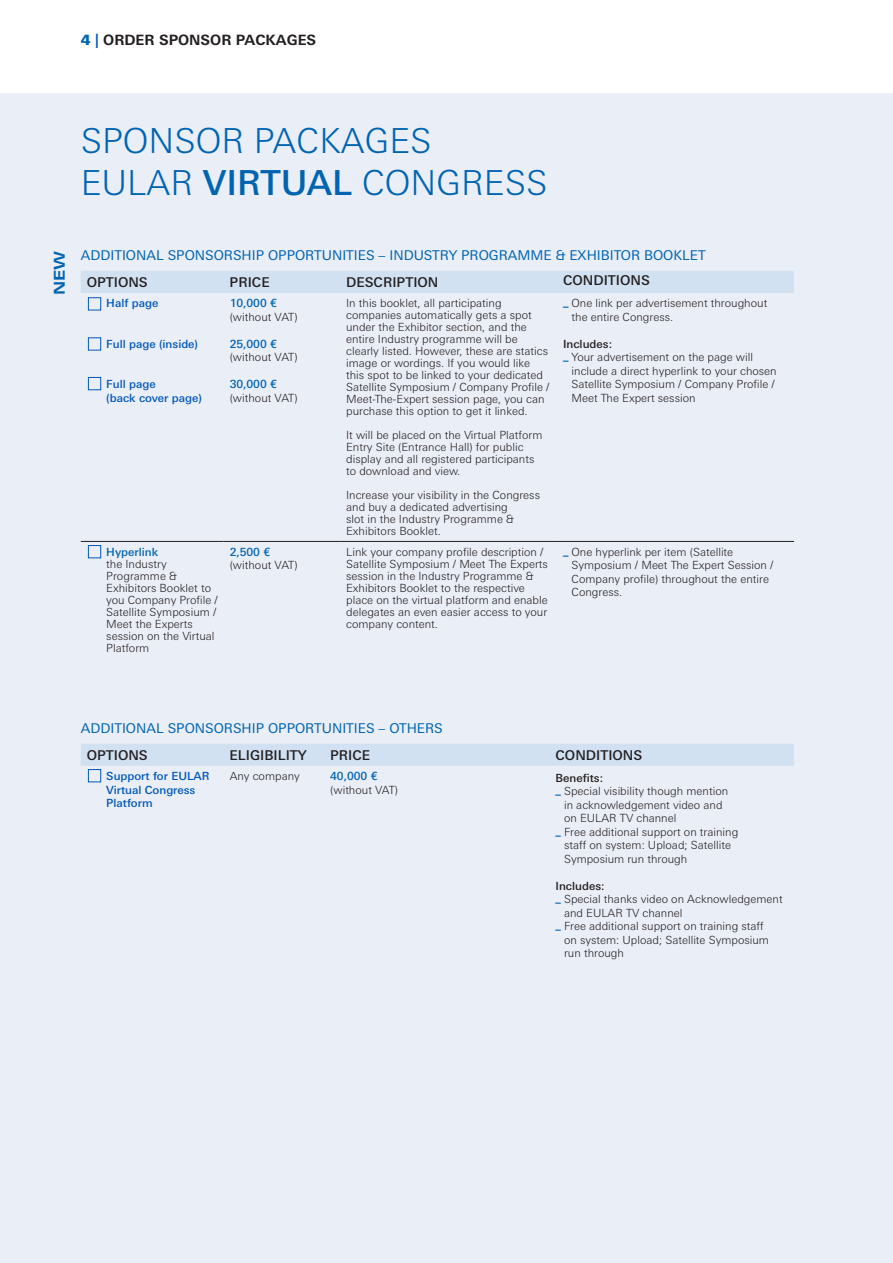
<style>
.page{position:relative;width:893px;height:1263px;background:#fff}
.page>*{position:absolute;margin:0;border:0;box-sizing:border-box;transform-origin:0 0}
.t1{font:300 34.5px/41.4px "Univers Next Pro";color:#0164b1}
.t2{font:700 expanded 15px "Univers Next Pro";color:#0164b1}
.t3{font:700 14.25px "Univers Next Pro";color:#231f20}
.t4{font:13.5px "Univers Next Pro";color:#0164b1}
.t5{font:500 13.5px "Univers Next Pro";color:#231f20}
.t6{font:300 11.25px/12px "Univers Next Pro";color:#231f20}
.t7{font:500 11.25px/13.5px "Univers Next Pro";color:#0057b8}
.t8{font:500 11.25px "Univers Next Pro";color:#0164b1}
.t9{font:500 11.25px "Univers Next Pro";color:#231f20}
.s1{font-weight:900;color:#0164b1}
.s2{color:#0057b8}
.s3{font-weight:500}
</style>
<div class="page">
<div style="left:0;top:94px;width:893px;height:1169px;background:#eaeef7"></div>
<div style="left:81px;top:744px;width:713px;height:22px;background:#d1e1f2"></div>
<div style="left:88px;top:769px;width:13px;height:13px;border:1px solid #0057b8"></div>
<div style="left:81px;top:271px;width:713px;height:22px;background:#d1e1f2"></div>
<hr style="left:81px;top:541px;width:143px;height:1px;background:#231f20">
<hr style="left:224px;top:541px;width:116px;height:1px;background:#231f20">
<hr style="left:340px;top:541px;width:217px;height:1px;background:#231f20">
<hr style="left:557px;top:541px;width:237px;height:1px;background:#231f20">
<div style="left:88px;top:337px;width:13px;height:13px;border:1px solid #0057b8"></div>
<div style="left:88px;top:545px;width:13px;height:13px;border:1px solid #0057b8"></div>
<div style="left:88px;top:297px;width:13px;height:13px;border:1px solid #0057b8"></div>
<div style="left:88px;top:377px;width:13px;height:13px;border:1px solid #0057b8"></div>
<p class="t3" style="left:81px;top:32px;width:237px"><span class="s1">4</span> <span class="s2">|</span> ORDER SPONSOR PACKAGES</p>
<h1 class="t1" style="left:81px;top:120px;width:468px">SPONSOR PACKAGES<br>EULAR <span class="s3">VIRTUAL</span> CONGRESS</h1>
<h2 class="t2" style="left:51px;top:295px;width:46px;rotate:-90deg">NEW</h2>
<p class="t4" style="left:81px;top:247px;width:626px">ADDITIONAL SPONSORSHIP OPPORTUNITIES – INDUSTRY PROGRAMME &amp; EXHIBITOR BOOKLET</p>
<p class="t5" style="left:87px;top:274px;width:63px">OPTIONS</p>
<p class="t5" style="left:230px;top:274px;width:42px">PRICE</p>
<p class="t5" style="left:346px;top:274px;width:94px">DESCRIPTION</p>
<p class="t5" style="left:563px;top:272px;width:88px">CONDITIONS</p>
<p class="t7" style="left:106px;top:297px;width:54px">Half page</p>
<p class="t7" style="left:106px;top:337px;width:93px">Full page (inside)</p>
<p class="t7" style="left:106px;top:378px;width:97px">Full page<br>(back cover page)</p>
<p class="t8" style="left:230px;top:297px;width:49px">10,000 €</p>
<p class="t6" style="left:230px;top:311px;width:69px">(without VAT)</p>
<p class="t8" style="left:230px;top:337px;width:49px">25,000 €</p>
<p class="t6" style="left:230px;top:351px;width:69px">(without VAT)</p>
<p class="t8" style="left:230px;top:378px;width:49px">30,000 €</p>
<p class="t6" style="left:230px;top:392px;width:69px">(without VAT)</p>
<p class="t6" style="left:572px;top:297px;width:197px;line-height:13.5px;text-indent:-9px"><sup>_</sup> One link per advertisement throughout the entire Congress.</p>
<p class="t9" style="left:563px;top:337px;width:50px">Includes:</p>
<p class="t6" style="left:563px;top:351px;width:192px"><sup>_</sup> Your advertisement on the page will</p>
<p class="t6" style="left:572px;top:365px;width:207px">include a direct hyperlink to your chosen</p>
<p class="t6" style="left:572px;top:378px;width:205px">Satellite Symposium / Company Profile /</p>
<p class="t6" style="left:572px;top:392px;width:126px">Meet The Expert session</p>
<p class="t6" style="left:346px;top:297px;width:205px">In this booklet, all participating companies automatically gets a spot under the Exhibitor section, and the entire Industry programme will be clearly listed. However, these are statics image or wordings. If you would like this spot to be linked to your dedicated Satellite Symposium / Company Profile / Meet-The-Expert session page, you can purchase this option to get it linked.</p>
<p class="t6" style="left:346px;top:429px;width:198px">It will be placed on the Virtual Platform Entry Site (Entrance Hall) for public display and all registered participants to download and view.</p>
<p class="t6" style="left:346px;top:489px;width:195px">Increase your visibility in the Congress and buy a dedicated advertising<br>slot in the Industry Programme &amp;<br>Exhibitors Booklet.</p>
<p class="t8" style="left:106px;top:545px;width:53px">Hyperlink</p>
<p class="t6" style="left:106px;top:558px;width:113px">the Industry<br>Programme &amp;<br>Exhibitors Booklet to you Company Profile /<br>Satellite Symposium /<br>Meet the Experts session on the Virtual<br>Platform</p>
<p class="t8" style="left:230px;top:545px;width:42px">2,500 €</p>
<p class="t6" style="left:230px;top:559px;width:69px">(without VAT)</p>
<p class="t6" style="left:346px;top:546px;width:203px">Link your company profile description / Satellite Symposium / Meet The Experts session in the Industry Programme &amp; Exhibitors Booklet to the respective place on the virtual platform and enable delegates an even easier access to your company content.</p>
<p class="t6" style="left:572px;top:545px;width:203px;line-height:13.5px;text-indent:-9px"><sup>_</sup> One hyperlink per item (Satellite<br>Symposium / Meet The Expert Session /<br>Company profile) throughout the entire<br>Congress.</p>
<p class="t4" style="left:81px;top:720px;width:363px">ADDITIONAL SPONSORSHIP OPPORTUNITIES – OTHERS</p>
<p class="t5" style="left:87px;top:747px;width:63px">OPTIONS</p>
<p class="t5" style="left:230px;top:747px;width:79px">ELIGIBILITY</p>
<p class="t5" style="left:330px;top:747px;width:42px">PRICE</p>
<p class="t5" style="left:555px;top:747px;width:88px">CONDITIONS</p>
<p class="t7" style="left:106px;top:769px;width:105px">Support for EULAR<br>Virtual Congress<br>Platform</p>
<p class="t6" style="left:230px;top:770px;width:72px">Any company</p>
<p class="t8" style="left:330px;top:769px;width:49px">40,000 €</p>
<p class="t9" style="left:556px;top:771px;width:49px">Benefits:</p>
<p class="t6" style="left:556px;top:785px;width:174px"><sup>_</sup> Special visibility though mention</p>
<p class="t6" style="left:564px;top:799px;width:160px">in acknowledgement video and</p>
<p class="t6" style="left:564px;top:812px;width:114px">on EULAR TV channel</p>
<p class="t6" style="left:556px;top:826px;width:184px"><sup>_</sup> Free additional support on training</p>
<p class="t6" style="left:564px;top:839px;width:168px">staff on system: Upload; Satellite</p>
<p class="t6" style="left:564px;top:853px;width:125px">Symposium run through</p>
<p class="t9" style="left:556px;top:879px;width:50px">Includes:</p>
<p class="t6" style="left:556px;top:893px;width:229px"><sup>_</sup> Special thanks video on Acknowledgement</p>
<p class="t6" style="left:564px;top:907px;width:120px">and EULAR TV channel</p>
<p class="t6" style="left:556px;top:920px;width:210px"><sup>_</sup> Free additional support on training staff</p>
<p class="t6" style="left:564px;top:934px;width:206px">on system: Upload; Satellite Symposium</p>
<p class="t6" style="left:564px;top:947px;width:61px">run through</p>
<p class="t6" style="left:330px;top:784px;width:69px">(without VAT)</p>
</div>
